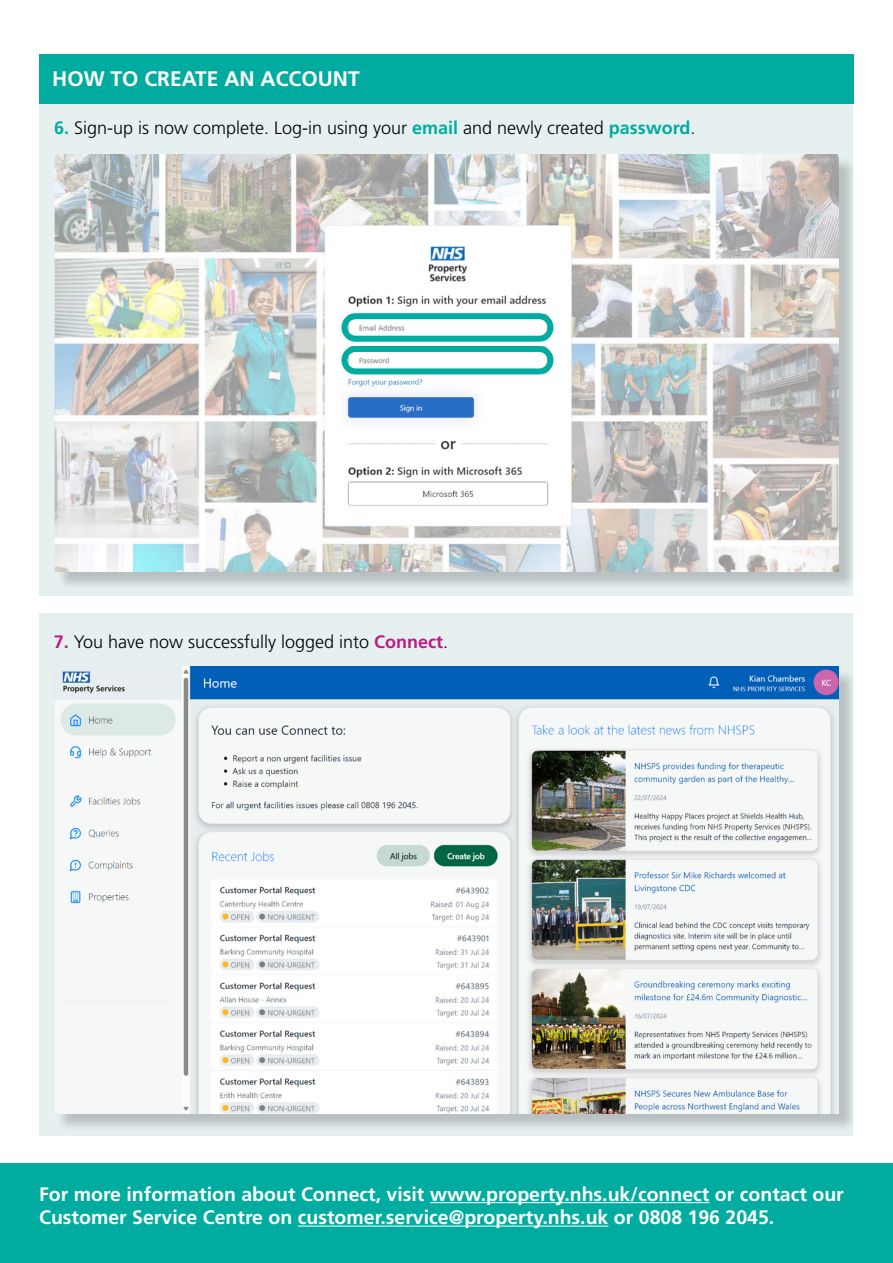
<style>
.page{position:relative;width:893px;height:1263px;background:#fff}
.page>*{position:absolute;margin:0;border:0;box-sizing:border-box;transform-origin:0 0}
.t1{font:700 21px "Frutiger LT Std";color:#fff}
.t2{font:700 19.5px/23.4px "Frutiger LT Std";color:#fff}
.t3{font:300 18px "Frutiger LT Std";color:#000}
.s1{font-weight:700;color:#00aca0}
.s2{font-weight:700;color:#ba1d84}
</style>
<div class="page">
<div style="left:40px;top:103px;width:813px;height:493px;background:#e7f0f1"></div>
<div style="left:39px;top:54px;width:814px;height:49px;background:#00aca0"></div>
<div style="left:57px;top:157px;width:800px;height:433px;background:#000;opacity:.2"></div>
<img style="left:54px;top:154px;width:785px;height:418px">
<div style="left:341px;top:313px;width:212px;height:29px;border:6px solid #00aca0;border-radius:11px"></div>
<div style="left:341px;top:346px;width:212px;height:28px;border:6px solid #00aca0;border-radius:11px"></div>
<div style="left:39px;top:614px;width:813px;height:522px;background:#e7f0f1"></div>
<div style="left:56px;top:669px;width:801px;height:463px;background:#000;opacity:.2"></div>
<img style="left:55px;top:667px;width:784px;height:446px">
<div style="left:0;top:1163px;width:893px;height:100px;background:#00aca0"></div>
<hr style="left:430px;top:1202px;width:279px;height:1px;background:#fff">
<hr style="left:298px;top:1225px;width:310px;height:1px;background:#fff">
<p class="t1" style="left:52px;top:66px;width:309px">HOW TO CREATE AN ACCOUNT</p>
<p class="t3" style="left:54px;top:118px;width:643px"><span class="s1">6.</span> Sign-up is now complete. Log-in using your <span class="s1">email</span> and newly created <span class="s1">password</span>.</p>
<p class="t3" style="left:54px;top:631px;width:396px"><span class="s2">7.</span> You have now successfully logged into <span class="s2">Connect</span>.</p>
<p class="t2" style="left:39px;top:1182px;width:806px">For more information about Connect, visit www.property.nhs.uk/connect or contact our<br>Customer Service Centre on customer.service@property.nhs.uk or 0808 196 2045.</p>
</div>
